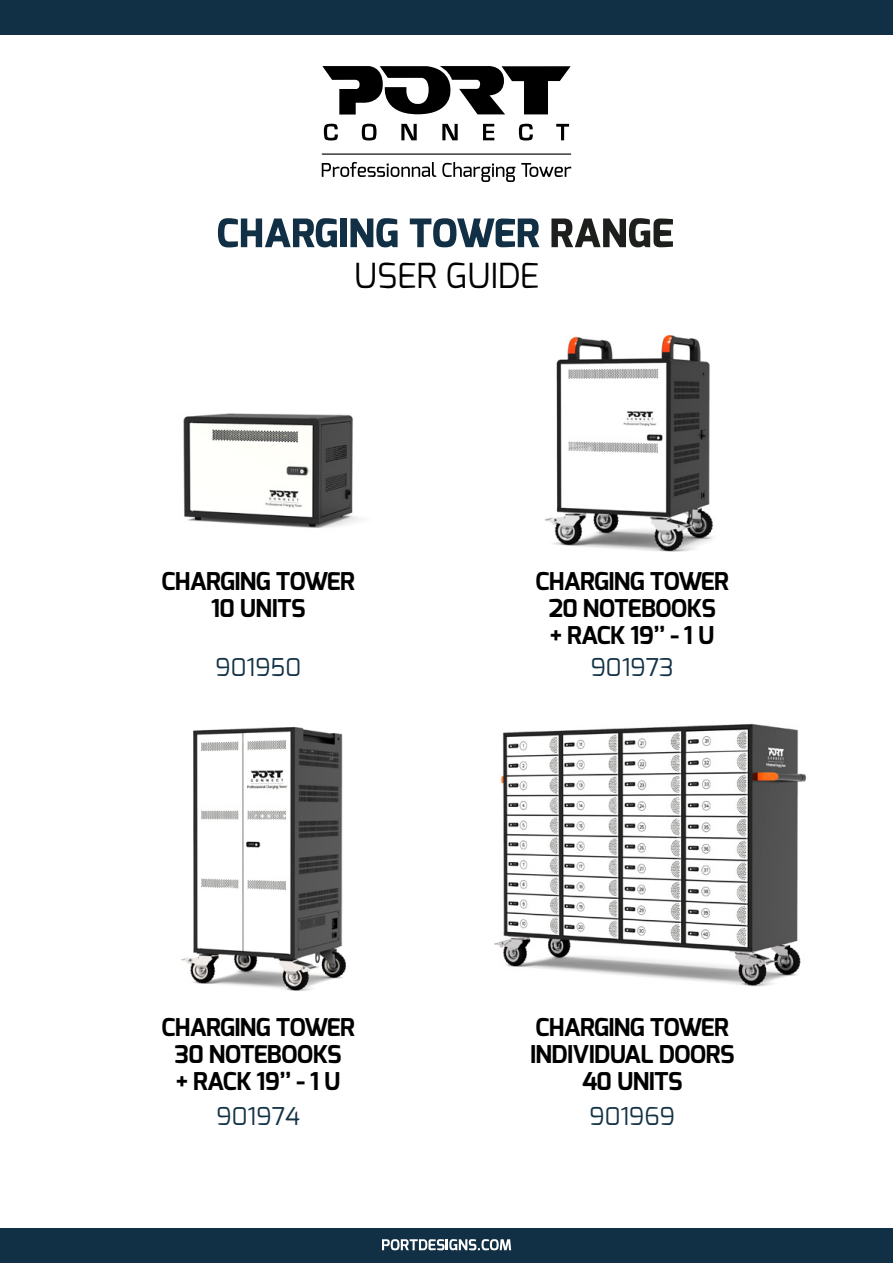
<style>
.page{position:relative;width:893px;height:1263px;background:#fff}
.page>*{position:absolute;margin:0;border:0;box-sizing:border-box;transform-origin:0 0}
.t1{font:34.5px "Exo";color:#000}
.t2{font:700 24.45px/27px "Exo";letter-spacing:-.025em;color:#000;text-align:center}
.t3{font:24.45px "Exo";color:#143246}
</style>
<div class="page">
<img style="left:545px;top:335px;width:169px;height:217px">
<img style="left:183px;top:413px;width:176px;height:115px">
<img style="left:494px;top:723px;width:312px;height:264px">
<img style="left:181px;top:727px;width:165px;height:264px">
<svg style="left:218px;top:218px;width:119px;height:30px"></svg>
<div style="left:340px;top:218px;width:7px;height:29px;background:#123045"></div>
<svg style="left:350px;top:218px;width:48px;height:30px"></svg>
<svg style="left:410px;top:218px;width:129px;height:29px"></svg>
<svg style="left:551px;top:218px;width:122px;height:30px"></svg>
<svg style="left:324px;top:124px;width:14px;height:16px"></svg>
<svg style="left:362px;top:124px;width:14px;height:16px"></svg>
<svg style="left:401px;top:124px;width:16px;height:16px"></svg>
<svg style="left:442px;top:124px;width:16px;height:16px"></svg>
<svg style="left:483px;top:124px;width:11px;height:16px"></svg>
<svg style="left:519px;top:124px;width:14px;height:16px"></svg>
<svg style="left:556px;top:124px;width:13px;height:16px"></svg>
<svg style="left:322px;top:66px;width:249px;height:49px"></svg>
<hr style="left:322px;top:153px;width:249px;height:2px;background:#000">
<svg style="left:322px;top:162px;width:114px;height:15px"></svg>
<svg style="left:442px;top:162px;width:73px;height:20px"></svg>
<svg style="left:521px;top:163px;width:50px;height:14px"></svg>
<div style="left:0;top:0;width:893px;height:35px;background:#123045"></div>
<div style="left:0;top:1228px;width:893px;height:35px;background:#123045"></div>
<svg style="left:382px;top:1239px;width:129px;height:11px"></svg>
<h1 class="t1" style="left:354px;top:254px;width:187px">USER GUIDE</h1>
<p class="t2" style="left:162px;top:567px;width:195px">CHARGING TOWER<br>10 UNITS</p>
<p class="t3" style="left:215px;top:651px;width:87px">901950</p>
<p class="t2" style="left:162px;top:1013px;width:195px">CHARGING TOWER<br>30 NOTEBOOKS<br>+ RACK 19’’ - 1 U</p>
<p class="t3" style="left:217px;top:1100px;width:85px">901974</p>
<p class="t2" style="left:536px;top:567px;width:195px">CHARGING TOWER<br>20 NOTEBOOKS<br>+ RACK 19’’ - 1 U</p>
<p class="t3" style="left:591px;top:651px;width:85px">901973</p>
<p class="t2" style="left:530px;top:1013px;width:206px">CHARGING TOWER<br>INDIVIDUAL DOORS<br>40 UNITS</p>
<p class="t3" style="left:589px;top:1100px;width:87px">901969</p>
</div>
